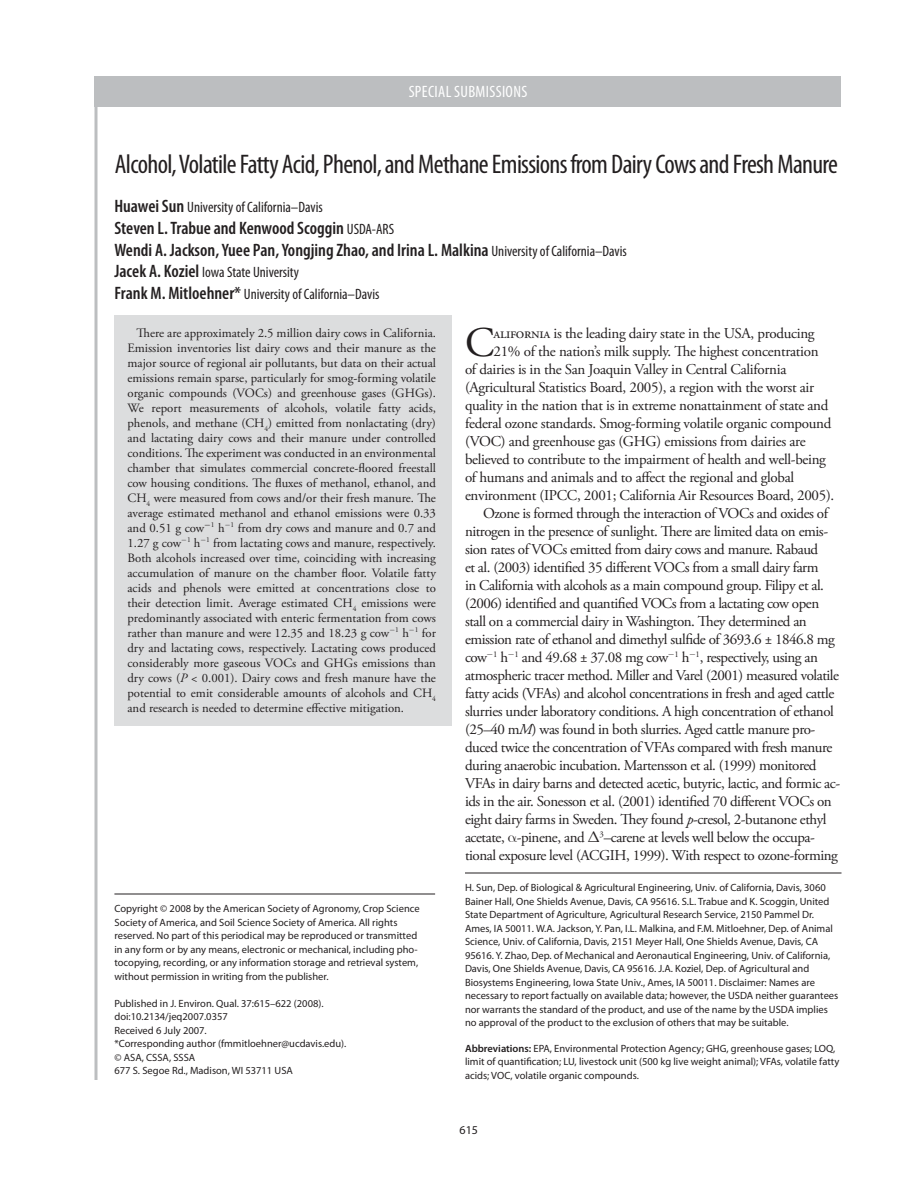
<style>
.page{position:relative;width:918px;height:1188px;background:#fff}
.page>*{position:absolute;margin:0;border:0;box-sizing:border-box;transform-origin:0 0}
.t1{font:42.15px "Adobe Garamond Pro";color:#231f20}
.t2{font:condensed 27px "Myriad Pro";letter-spacing:-.025em;color:#231f20}
.t3{font:600 condensed 18px/21.6px "Myriad Pro";color:#231f20}
.t4{font:condensed 16.5px "Myriad Pro";letter-spacing:.02em;color:#fff}
.t5{font:15px "Adobe Garamond Pro";letter-spacing:-.03em;color:#231f20}
.t6{font:condensed 15px/21.6px "Myriad Pro";color:#231f20}
.t7{font:12.75px/15px "Adobe Garamond Pro";color:#231f20;text-align:justify}
.t8{font:12px "Myriad Pro";color:#231f20}
.t9{font:10.5px/13.5px "Myriad Pro";color:#231f20}
.s1{font-weight:600;font-size:18px}
.s2{font-weight:400;font-size:15px}
.s3{font-style:italic}
.s4{font-weight:600}
</style>
<div class="page">
<svg style="left:94px;top:107px;width:4px;height:973px;background:#cccecf"></svg>
<div style="left:115px;top:315px;width:337px;height:411px;background:#dcddde"></div>
<div style="left:94px;top:76px;width:748px;height:31px;background:#bcbec0"></div>
<hr style="left:465px;top:873px;width:377px;height:1px;background:#231f20">
<hr style="left:114px;top:894px;width:321px;height:1px;background:#231f20">
<p class="t4" style="left:409px;top:85px;width:120px">SPECIAL SUBMISSIONS</p>
<h2 class="t2" style="left:115px;top:153px;width:725px">Alcohol, Volatile Fatty Acid, Phenol, and Methane Emissions from Dairy Cows and Fresh Manure</h2>
<p class="t6" style="left:114px;top:198px;width:210px"><span class="s1">Huawei Sun</span> University of California–Davis</p>
<p class="t3" style="left:114px;top:219px;width:514px">Steven L. Trabue and Kenwood Scoggin <span class="s2">USDA-ARS<br></span>Wendi A. Jackson, Yuee Pan, Yongjing Zhao, and Irina L. Malkina <span class="s2">University of California–Davis</span></p>
<p class="t6" style="left:114px;top:263px;width:267px"><span class="s1">Jacek A. Koziel</span> Iowa State University<br><span class="s1">Frank M. Mitloehner*</span> University of California–Davis</p>
<h1 class="t1" style="left:465px;top:326px;width:31px">C</h1>
<p class="t5" style="left:493px;top:328px;width:323px">alifornia is the leading dairy state in the USA, producing</p>
<p class="t7" style="left:127px;top:326px;width:310px;text-indent:9px">There are approximately 2.5 million dairy cows in California.<br>Emission inventories list dairy cows and their manure as the major source of regional air pollutants, but data on their actual emissions remain sparse, particularly for smog-forming volatile organic compounds (VOCs) and greenhouse gases (GHGs).<br>We report measurements of alcohols, volatile fatty acids, phenols, and methane (CH<sub>4</sub>) emitted from nonlactating (dry) and lactating dairy cows and their manure under controlled conditions. The experiment was conducted in an environmental chamber that simulates commercial concrete-floored freestall cow housing conditions. The fluxes of methanol, ethanol, and CH<sub>4</sub> were measured from cows and/or their fresh manure. The average estimated methanol and ethanol emissions were 0.33 and 0.51 g cow−<sup>1</sup> h−<sup>1</sup> from dry cows and manure and 0.7 and 1.27 g cow−<sup>1</sup> h−<sup>1</sup> from lactating cows and manure, respectively.<br>Both alcohols increased over time, coinciding with increasing accumulation of manure on the chamber floor. Volatile fatty acids and phenols were emitted at concentrations close to their detection limit. Average estimated CH<sub>4</sub> emissions were predominantly associated with enteric fermentation from cows rather than manure and were 12.35 and 18.23 g cow−<sup>1</sup> h−<sup>1</sup> for dry and lactating cows, respectively. Lactating cows produced considerably more gaseous VOCs and GHGs emissions than dry cows (<span class="s3">P</span> &lt; 0.001). Dairy cows and fresh manure have the potential to emit considerable amounts of alcohols and CH<sub>4 </sub>and research is needed to determine effective mitigation.</p>
<p class="t5" style="left:493px;top:346px;width:327px">21% of the nation’s milk supply. The highest concentration</p>
<p class="t5" style="left:465px;top:364px;width:323px">of dairies is in the San Joaquin Valley in Central California</p>
<p class="t5" style="left:465px;top:382px;width:351px">(Agricultural Statistics Board, 2005), a region with the worst air</p>
<p class="t5" style="left:465px;top:400px;width:365px">quality in the nation that is in extreme nonattainment of state and</p>
<p class="t5" style="left:465px;top:418px;width:368px">federal ozone standards. Smog-forming volatile organic compound</p>
<p class="t5" style="left:465px;top:436px;width:342px">(VOC) and greenhouse gas (GHG) emissions from dairies are</p>
<p class="t5" style="left:465px;top:454px;width:363px">believed to contribute to the impairment of health and well-being</p>
<p class="t5" style="left:465px;top:472px;width:331px">of humans and animals and to affect the regional and global</p>
<p class="t5" style="left:465px;top:490px;width:371px">environment (IPCC, 2001; California Air Resources Board, 2005).</p>
<p class="t5" style="left:483px;top:508px;width:348px">Ozone is formed through the interaction of VOCs and oxides of</p>
<p class="t5" style="left:465px;top:526px;width:365px">nitrogen in the presence of sunlight. There are limited data on emis-</p>
<p class="t5" style="left:465px;top:544px;width:355px">sion rates of VOCs emitted from dairy cows and manure. Rabaud</p>
<p class="t5" style="left:465px;top:562px;width:355px">et al. (2003) identified 35 different VOCs from a small dairy farm</p>
<p class="t5" style="left:465px;top:580px;width:361px">in California with alcohols as a main compound group. Filipy et al.</p>
<p class="t5" style="left:465px;top:598px;width:356px">(2006) identified and quantified VOCs from a lactating cow open</p>
<p class="t5" style="left:465px;top:616px;width:343px">stall on a commercial dairy in Washington. They determined an</p>
<p class="t5" style="left:465px;top:634px;width:371px">emission rate of ethanol and dimethyl sulfide of 3693.6 ± 1846.8 mg</p>
<p class="t5" style="left:465px;top:652px;width:354px">cow−<sup>1</sup> h−<sup>1</sup> and 49.68 ± 37.08 mg cow−<sup>1</sup> h−<sup>1</sup>, respectively, using an</p>
<p class="t5" style="left:465px;top:670px;width:376px">atmospheric tracer method. Miller and Varel (2001) measured volatile</p>
<p class="t5" style="left:465px;top:688px;width:371px">fatty acids (VFAs) and alcohol concentrations in fresh and aged cattle</p>
<p class="t5" style="left:465px;top:706px;width:370px">slurries under laboratory conditions. A high concentration of ethanol</p>
<p class="t5" style="left:465px;top:724px;width:352px">(25–40 m<span class="s3">M</span>) was found in both slurries. Aged cattle manure pro-</p>
<p class="t5" style="left:465px;top:742px;width:369px">duced twice the concentration of VFAs compared with fresh manure</p>
<p class="t5" style="left:465px;top:760px;width:353px">during anaerobic incubation. Martensson et al. (1999) monitored</p>
<p class="t5" style="left:465px;top:778px;width:377px">VFAs in dairy barns and detected acetic, butyric, lactic, and formic ac-</p>
<p class="t5" style="left:465px;top:796px;width:368px">ids in the air. Sonesson et al. (2001) identified 70 different VOCs on</p>
<p class="t5" style="left:465px;top:814px;width:363px">eight dairy farms in Sweden. They found <span class="s3">p</span>-cresol, 2-butanone ethyl</p>
<p class="t5" style="left:465px;top:832px;width:352px">acetate, -pinene, and <sup>3</sup>–carene at levels well below the occupa-</p>
<p class="t5" style="left:465px;top:850px;width:374px">tional exposure level (ACGIH, 1999). With respect to ozone-forming</p>
<p class="t9" style="left:114px;top:903px;width:307px">Copyright © 2008 by the American Society of Agronomy, Crop Science Society of America, and Soil Science Society of America. All rights reserved. No part of this periodical may be reproduced or transmitted in any form or by any means, electronic or mechanical, including pho&shy;tocopying, recording, or any information storage and retrieval system, without permission in writing from the publisher.</p>
<p class="t9" style="left:114px;top:998px;width:234px">Published in J. Environ. Qual. 37:615–622 (2008). doi:10.2134/jeq2007.0357<br>Received 6 July 2007.<br>*Corresponding author (fmmitloehner@ucdavis.edu). © ASA, CSSA, SSSA<br>677 S. Segoe Rd., Madison, WI 53711 USA</p>
<p class="t9" style="left:465px;top:882px;width:375px">H. Sun, Dep. of Biological &amp; Agricultural Engineering, Univ. of California, Davis, 3060<br>Bainer Hall, One Shields Avenue, Davis, CA 95616. S.L. Trabue and K. Scoggin, United State Department of Agriculture, Agricultural Research Service, 2150 Pammel Dr.<br>Ames, IA 50011. W.A. Jackson, Y. Pan, I.L. Malkina, and F.M. Mitloehner, Dep. of Animal Science, Univ. of California, Davis, 2151 Meyer Hall, One Shields Avenue, Davis, CA 95616. Y. Zhao, Dep. of Mechanical and Aeronautical Engineering, Univ. of California, Davis, One Shields Avenue, Davis, CA 95616. J.A. Koziel, Dep. of Agricultural and Biosystems Engineering, Iowa State Univ., Ames, IA 50011. Disclaimer: Names are necessary to report factually on available data; however, the USDA neither guarantees nor warrants the standard of the product, and use of the name by the USDA implies no approval of the product to the exclusion of others that may be suitable.</p>
<p class="t9" style="left:465px;top:1043px;width:376px"><span class="s4">Abbreviations:</span> EPA, Environmental Protection Agency; GHG, greenhouse gases; LOQ, limit of quantification; LU, livestock unit (500 kg live weight animal); VFAs, volatile fatty acids; VOC, volatile organic compounds.</p>
<p class="t8" style="left:460px;top:1125px;width:20px">615</p>
</div>
